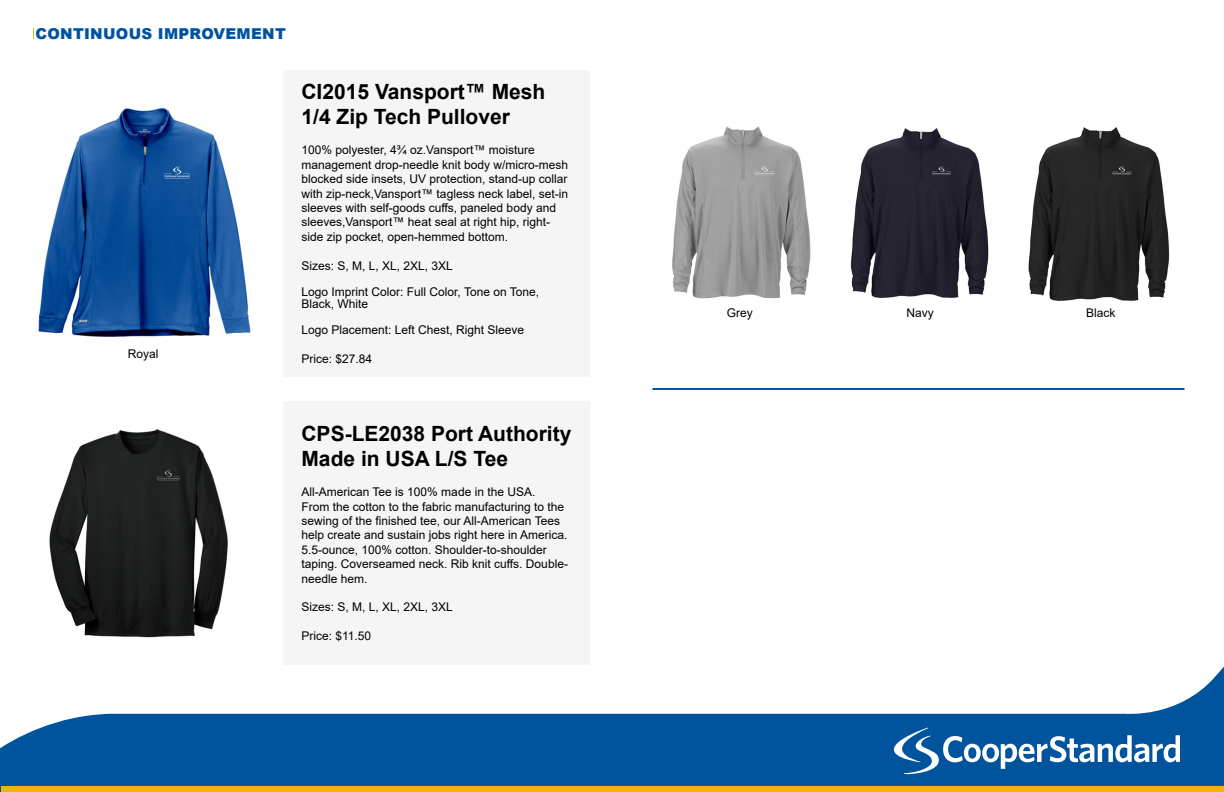
<style>
.page{position:relative;width:1224px;height:792px;background:#fff}
.page>*{position:absolute;margin:0;border:0;box-sizing:border-box;transform-origin:0 0}
.t1{font:700 21px/25.2px "Arial";color:#000}
.t2{font:900 15px "Arial";letter-spacing:.02em;color:#00539f}
.t3{font:12px/14.4px "Arial";color:#000}
</style>
<div class="page">
<svg style="left:0;top:666px;width:1224px;height:126px;fill:#00549e"></svg>
<div style="left:283px;top:70px;width:307px;height:307px;background:#f5f5f5"></div>
<img style="left:38px;top:107px;width:213px;height:230px">
<div style="left:283px;top:401px;width:307px;height:264px;background:#f5f5f5"></div>
<img style="left:49px;top:429px;width:179px;height:209px">
<div style="left:1px;top:786px;width:1223px;height:6px;background:#eeb211"></div>
<img style="left:672px;top:126px;width:498px;height:175px">
<svg style="left:893px;top:728px;width:287px;height:46px"></svg>
<hr style="left:652px;top:388px;width:532px;height:2px;background:#00539f">
<p class="t2" style="left:36px;top:23px;width:252px">CONTINUOUS IMPROVEMENT</p>
<p class="t3" style="left:128px;top:347px;width:32px">Royal</p>
<p class="t1" style="left:302px;top:79px;width:245px">CI2015 Vansport™ Mesh<br>1/4 Zip Tech Pullover</p>
<p class="t3" style="left:302px;top:143px;width:268px">100% polyester, 4¾ oz.Vansport™ moisture management drop-needle knit body w/micro-mesh blocked side insets, UV protection, stand-up collar with zip-neck,Vansport™ tagless neck label, set-in sleeves with self-goods cuffs, paneled body and sleeves,Vansport™ heat seal at right hip, right&shy;side zip pocket, open-hemmed bottom.</p>
<p class="t3" style="left:302px;top:258px;width:153px">Sizes: S, M, L, XL, 2XL, 3XL</p>
<p class="t3" style="left:302px;top:286px;width:239px;line-height:12px">Logo Imprint Color: Full Color, Tone on Tone,<br>Black, White</p>
<p class="t3" style="left:302px;top:323px;width:224px">Logo Placement: Left Chest, Right Sleeve</p>
<p class="t3" style="left:302px;top:352px;width:72px">Price: $27.84</p>
<p class="t1" style="left:302px;top:421px;width:271px">CPS-LE2038 Port Authority<br>Made in USA L/S Tee</p>
<p class="t3" style="left:302px;top:485px;width:268px">All-American Tee is 100% made in the USA.<br>From the cotton to the fabric manufacturing to the sewing of the finished tee, our All-American Tees help create and sustain jobs right here in America.<br>5.5-ounce, 100% cotton. Shoulder-to-shoulder taping. Coverseamed neck. Rib knit cuffs. Double&shy;needle hem.</p>
<p class="t3" style="left:302px;top:600px;width:153px">Sizes: S, M, L, XL, 2XL, 3XL</p>
<p class="t3" style="left:302px;top:629px;width:71px">Price: $11.50</p>
<p class="t3" style="left:727px;top:305px;width:28px">Grey</p>
<p class="t3" style="left:907px;top:305px;width:29px">Navy</p>
<p class="t3" style="left:1086px;top:305px;width:31px">Black</p>
</div>
